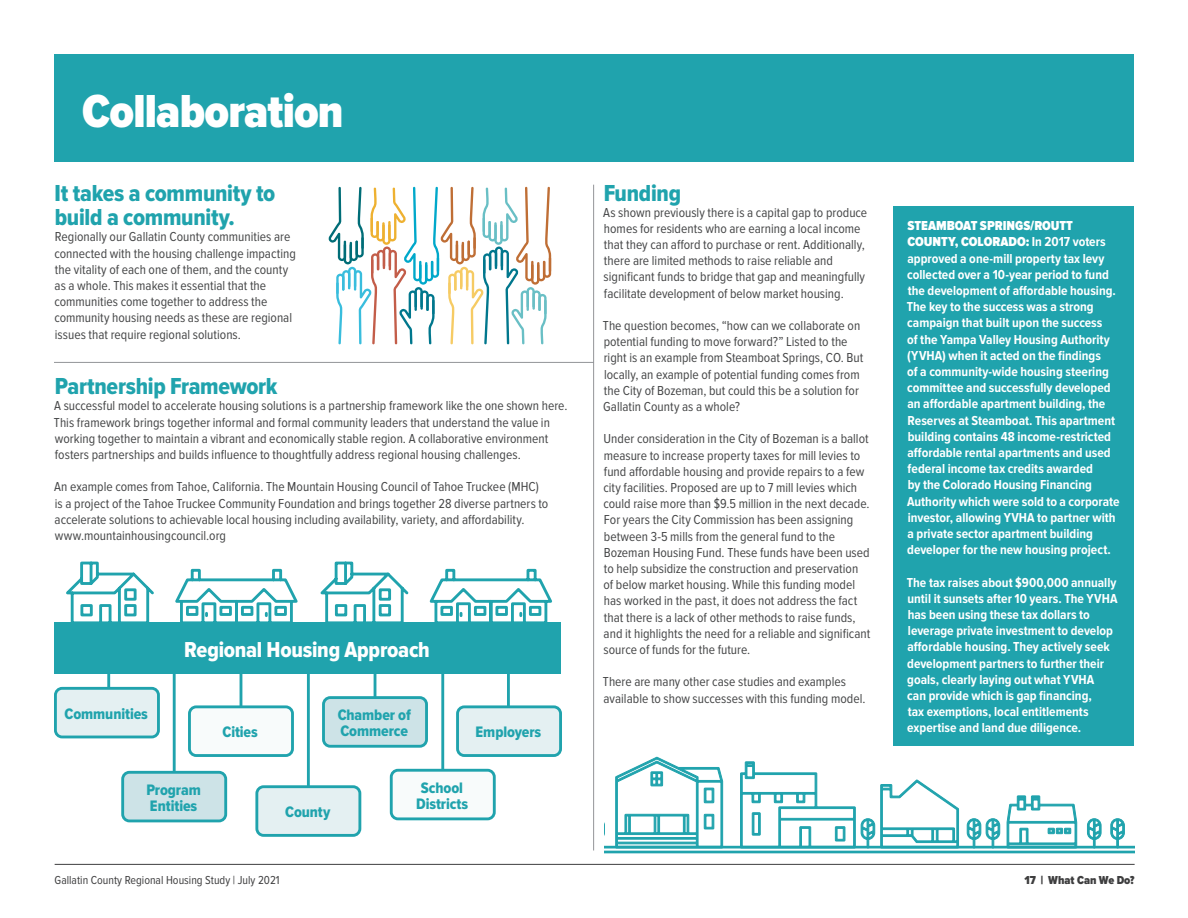
<style>
.page{position:relative;width:1188px;height:918px;background:#fff}
.page>*{position:absolute;margin:0;border:0;box-sizing:border-box;transform-origin:0 0}
.t1{font:900 48px "Proxima Nova Cond";letter-spacing:-.015em;color:#fff}
.t2{font:24px/24px "Proxima Nova Cond Extrabld";letter-spacing:-.01em;color:#20a3ad}
.t3{font:22.5px "Proxima Nova Cond Extrabld";letter-spacing:-.01em;color:#fff}
.t4{font:15.75px/15.8px "Proxima Nova Cond Extrabld";letter-spacing:-.005em;color:#20a3ad}
.t5{font:13.5px/16.2px "Proxima Nova Cond";color:#454647}
.t6{font:700 13.5px/16.2px "Proxima Nova Cond";color:#fff}
.t7{font:12px "Proxima Nova Cond";color:#3e3e3f}
.t8{font:900 12px "Proxima Nova Cond";color:#3e3e3f}
.s1{font-weight:900}
</style>
<div class="page">
<hr style="left:55px;top:864px;width:1080px;height:1px;background:#3e3e3f">
<svg style="left:604px;top:757px;width:531px;height:96px"></svg>
<div style="left:54px;top:54px;width:1080px;height:108px;background:#20a3ad"></div>
<hr style="left:54px;top:362px;width:540px;height:1px;background:#939598">
<svg style="left:175px;top:568px;width:123px;height:54px"></svg>
<svg style="left:66px;top:561px;width:88px;height:61px"></svg>
<svg style="left:429px;top:568px;width:123px;height:54px"></svg>
<svg style="left:320px;top:561px;width:89px;height:61px"></svg>
<hr style="left:107px;top:645px;width:3px;height:58px;background:#20a3ad">
<hr style="left:507px;top:661px;width:3px;height:57px;background:#20a3ad">
<hr style="left:374px;top:653px;width:2px;height:58px;background:#20a3ad">
<hr style="left:240px;top:665px;width:2px;height:57px;background:#20a3ad">
<hr style="left:307px;top:669px;width:3px;height:119px;background:#20a3ad">
<hr style="left:441px;top:659px;width:3px;height:120px;background:#20a3ad">
<hr style="left:173px;top:655px;width:3px;height:120px;background:#20a3ad">
<div style="left:55px;top:688px;width:103px;height:49px;background:#e4f0f2;border-radius:7px"></div>
<div style="left:54px;top:687px;width:106px;height:51px;border:3px solid #20a3ad;border-radius:7px"></div>
<div style="left:189px;top:707px;width:103px;height:49px;background:#f8fbfb;border-radius:7px"></div>
<div style="left:188px;top:705px;width:106px;height:52px;border:3px solid #20a3ad;border-radius:7px"></div>
<div style="left:257px;top:787px;width:103px;height:48px;background:#e4f0f2;border-radius:7px"></div>
<div style="left:255px;top:785px;width:106px;height:52px;border:3px solid #20a3ad;border-radius:7px"></div>
<div style="left:391px;top:770px;width:103px;height:49px;background:#f8fbfb;border-radius:7px"></div>
<div style="left:390px;top:769px;width:106px;height:51px;border:3px solid #20a3ad;border-radius:7px"></div>
<div style="left:123px;top:772px;width:103px;height:49px;background:#cde3e7;border-radius:7px"></div>
<div style="left:121px;top:771px;width:106px;height:51px;border:3px solid #20a3ad;border-radius:7px"></div>
<div style="left:324px;top:698px;width:103px;height:48px;background:#cde3e7;border-radius:7px"></div>
<div style="left:322px;top:696px;width:106px;height:52px;border:3px solid #20a3ad;border-radius:7px"></div>
<div style="left:458px;top:707px;width:103px;height:49px;background:#e4f0f2;border-radius:7px"></div>
<div style="left:456px;top:705px;width:106px;height:52px;border:3px solid #20a3ad;border-radius:7px"></div>
<div style="left:54px;top:622px;width:507px;height:52px;background:#20a3ad"></div>
<hr style="left:593px;top:185px;width:1px;height:665px;background:#939598">
<div style="left:893px;top:206px;width:241px;height:540px;background:#20a3ad"></div>
<svg style="left:328px;top:187px;width:223px;height:157px"></svg>
<h1 class="t1" style="left:82px;top:84px;width:263px">Collaboration</h1>
<h2 class="t2" style="left:55px;top:182px;width:222px">It takes a community to build a community.</h2>
<p class="t5" style="left:54px;top:229px;width:243px">Regionally our Gallatin County communities are connected with the housing challenge impacting the vitality of each one of them, and the county as a whole. This makes it essential that the communities come together to address the community housing needs as these are regional issues that require regional solutions.</p>
<h2 class="t2" style="left:55px;top:375px;width:224px">Partnership Framework</h2>
<p class="t5" style="left:54px;top:398px;width:515px">A successful model to accelerate housing solutions is a partnership framework like the one shown here.<br>This framework brings together informal and formal community leaders that understand the value in working together to maintain a vibrant and economically stable region. A collaborative environment fosters partnerships and builds influence to thoughtfully address regional housing challenges.</p>
<p class="t5" style="left:54px;top:479px;width:496px">An example comes from Tahoe, California. The Mountain Housing Council of Tahoe Truckee (MHC) is a project of the Tahoe Truckee Community Foundation and brings together 28 diverse partners to accelerate solutions to achievable local housing including availability, variety, and affordability. www.mountainhousingcouncil.org</p>
<h3 class="t3" style="left:184px;top:637px;width:247px">Regional Housing Approach</h3>
<p class="t4" style="left:64px;top:706px;width:85px">Communities</p>
<p class="t4" style="left:146px;top:782px;width:56px">Program<br>Entities</p>
<p class="t4" style="left:223px;top:725px;width:37px">Cities</p>
<p class="t4" style="left:338px;top:708px;width:75px">Chamber of<br>Commerce</p>
<p class="t4" style="left:476px;top:725px;width:67px">Employers</p>
<p class="t4" style="left:285px;top:805px;width:47px">County</p>
<p class="t4" style="left:416px;top:780px;width:54px;text-align:center">School<br>Districts</p>
<h2 class="t2" style="left:604px;top:182px;width:79px">Funding</h2>
<p class="t5" style="left:603px;top:204px;width:266px">As shown previously there is a capital gap to produce homes for residents who are earning a local income that they can afford to purchase or rent. Additionally, there are limited methods to raise reliable and significant funds to bridge that gap and meaningfully facilitate development of below market housing.</p>
<p class="t5" style="left:603px;top:318px;width:262px">The question becomes, “how can we collaborate on potential funding to move forward?” Listed to the right is an example from Steamboat Springs, CO. But locally, an example of potential funding comes from the City of Bozeman, but could this be a solution for Gallatin County as a whole?</p>
<p class="t5" style="left:603px;top:431px;width:268px">Under consideration in the City of Bozeman is a ballot measure to increase property taxes for mill levies to fund affordable housing and provide repairs to a few city facilities. Proposed are up to 7 mill levies which could raise more than $9.5 million in the next decade.<br>For years the City Commission has been assigning between 3-5 mills from the general fund to the Bozeman Housing Fund. These funds have been used to help subsidize the construction and preservation of below market housing. While this funding model has worked in the past, it does not address the fact that there is a lack of other methods to raise funds, and it highlights the need for a reliable and significant source of funds for the future.</p>
<p class="t5" style="left:603px;top:674px;width:264px">There are many other case studies and examples available to show successes with this funding model.</p>
<p class="t6" style="left:907px;top:218px;width:214px"><span class="s1">STEAMBOAT SPRINGS/ROUTT COUNTY, COLORADO:</span> In 2017 voters approved a one-mill property tax levy collected over a 10-year period to fund the development of affordable housing.<br>The key to the success was a strong campaign that built upon the success<br>of the Yampa Valley Housing Authority (YVHA) when it acted on the findings<br>of a community-wide housing steering committee and successfully developed an affordable apartment building, the Reserves at Steamboat. This apartment building contains 48 income-restricted affordable rental apartments and used federal income tax credits awarded<br>by the Colorado Housing Financing Authority which were sold to a corporate investor, allowing YVHA to partner with a private sector apartment building developer for the new housing project.</p>
<p class="t6" style="left:907px;top:574px;width:212px">The tax raises about $900,000 annually until it sunsets after 10 years. The YVHA has been using these tax dollars to leverage private investment to develop affordable housing. They actively seek development partners to further their goals, clearly laying out what YVHA<br>can provide which is gap financing,<br>tax exemptions, local entitlements expertise and land due diligence.</p>
<p class="t7" style="left:55px;top:873px;width:227px">Gallatin County Regional Housing Study | July 2021</p>
<p class="t8" style="left:1025px;top:873px;width:112px">17 | What Can We Do?</p>
</div>
